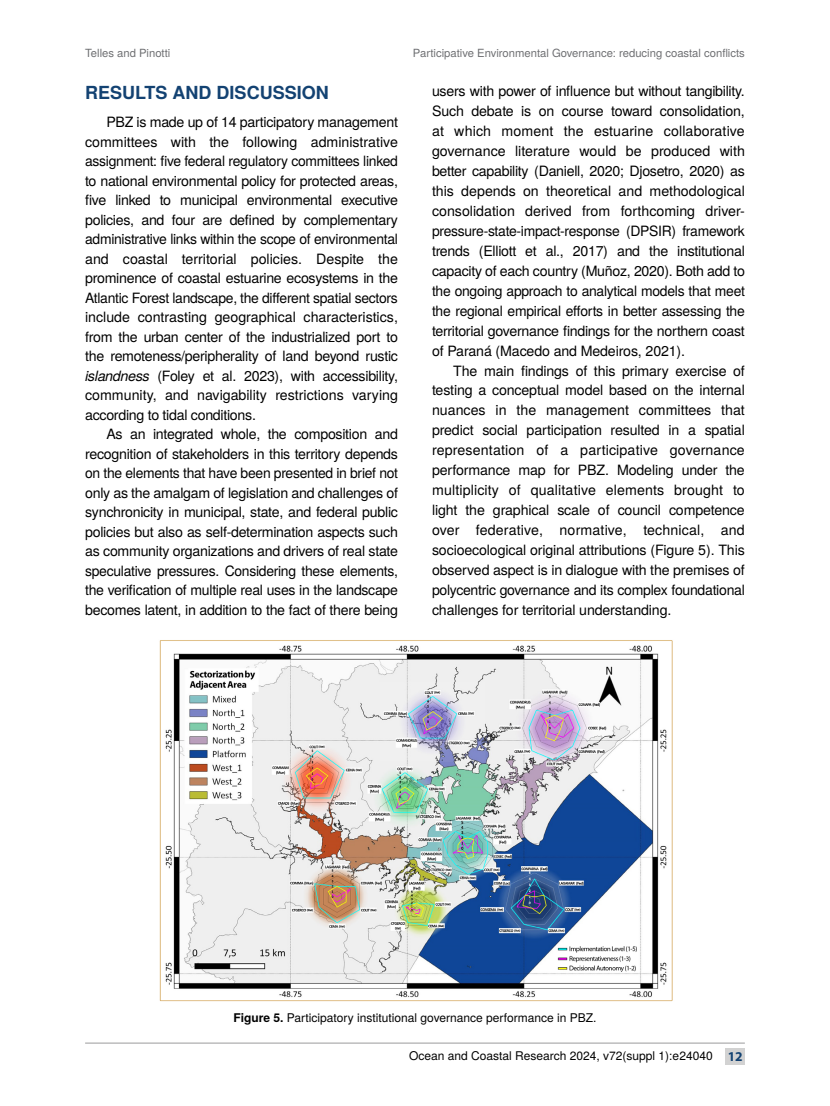
<style>
.page{position:relative;width:830px;height:1106px;background:#fff}
.page>*{position:absolute;margin:0;border:0;box-sizing:border-box;transform-origin:0 0}
.t1{font:700 18px "Te X Gyre Heros";color:#134272}
.t2{font:14.25px/20px "Te X Gyre Heros";letter-spacing:-.02em;color:#000;text-align:justify}
.t3{font:12px "Te X Gyre Heros";color:#000}
.t4{font:11.25px "Te X Gyre Heros";color:#6d6e71}
.s1{font-style:italic}
.s2{font-weight:700}
.s3{font-family:"Myriad Pro";font-weight:700;font-size:13.5px;color:#134272}
</style>
<div class="page">
<hr style="left:85px;top:1042px;width:659px;height:1px;background:#9a9a9b">
<div style="left:725px;top:1048px;width:19px;height:16px;background:#d2d2d2"></div>
<img style="left:159px;top:640px;width:514px;height:362px">
<p class="t4" style="left:85px;top:44px;width:87px">Telles and Pinotti</p>
<p class="t1" style="left:85px;top:79px;width:245px">RESULTS AND DISCUSSION</p>
<p class="t2" style="left:85px;top:111px;width:314px;line-height:19.5px;text-indent:21px">PBZ is made up of 14 participatory management committees with the following administrative assignment: five federal regulatory committees linked to national environmental policy for protected areas, five linked to municipal environmental executive policies, and four are defined by complementary administrative links within the scope of environmental and coastal territorial policies. Despite the prominence of coastal estuarine ecosystems in the Atlantic Forest landscape, the different spatial sectors include contrasting geographical characteristics, from the urban center of the industrialized port to the remoteness/peripherality of land beyond rustic <span class="s1">islandness</span> (Foley et al. 2023), with accessibility, community, and navigability restrictions varying according to tidal conditions.</p>
<p class="t2" style="left:85px;top:423px;width:314px;line-height:19.5px;text-indent:21px">As an integrated whole, the composition and recognition of stakeholders in this territory depends on the elements that have been presented in brief not only as the amalgam of legislation and challenges of synchronicity in municipal, state, and federal public policies but also as self-determination aspects such as community organizations and drivers of real state speculative pressures. Considering these elements, the verification of multiple real uses in the landscape becomes latent, in addition to the fact of there being</p>
<p class="t4" style="left:413px;top:44px;width:333px">Participative Environmental Governance: reducing coastal conflicts</p>
<p class="t2" style="left:432px;top:80px;width:314px">users with power of influence but without tangibility.<br>Such debate is on course toward consolidation, at which moment the estuarine collaborative governance literature would be produced with better capability (Daniell, 2020; Djosetro, 2020) as this depends on theoretical and methodological consolidation derived from forthcoming driver&shy;pressure-state-impact-response (DPSIR) framework trends (Elliott et al., 2017) and the institutional capacity of each country (Muñoz, 2020). Both add to the ongoing approach to analytical models that meet the regional empirical efforts in better assessing the territorial governance findings for the northern coast of Paraná (Macedo and Medeiros, 2021).</p>
<p class="t2" style="left:432px;top:359px;width:314px;text-indent:21px">The main findings of this primary exercise of testing a conceptual model based on the internal nuances in the management committees that predict social participation resulted in a spatial representation of a participative governance performance map for PBZ. Modeling under the multiplicity of qualitative elements brought to light the graphical scale of council competence over federative, normative, technical, and socioecological original attributions (Figure 5). This observed aspect is in dialogue with the premises of polycentric governance and its complex foundational challenges for territorial understanding.</p>
<p class="t3" style="left:233px;top:1008px;width:364px"><span class="s2">Figure 5.</span> Participatory institutional governance performance in PBZ.</p>
<p class="t3" style="left:409px;top:1046px;width:335px">Ocean and Coastal Research 2024, v72(suppl 1):e24040 <span class="s3">12</span></p>
</div>
